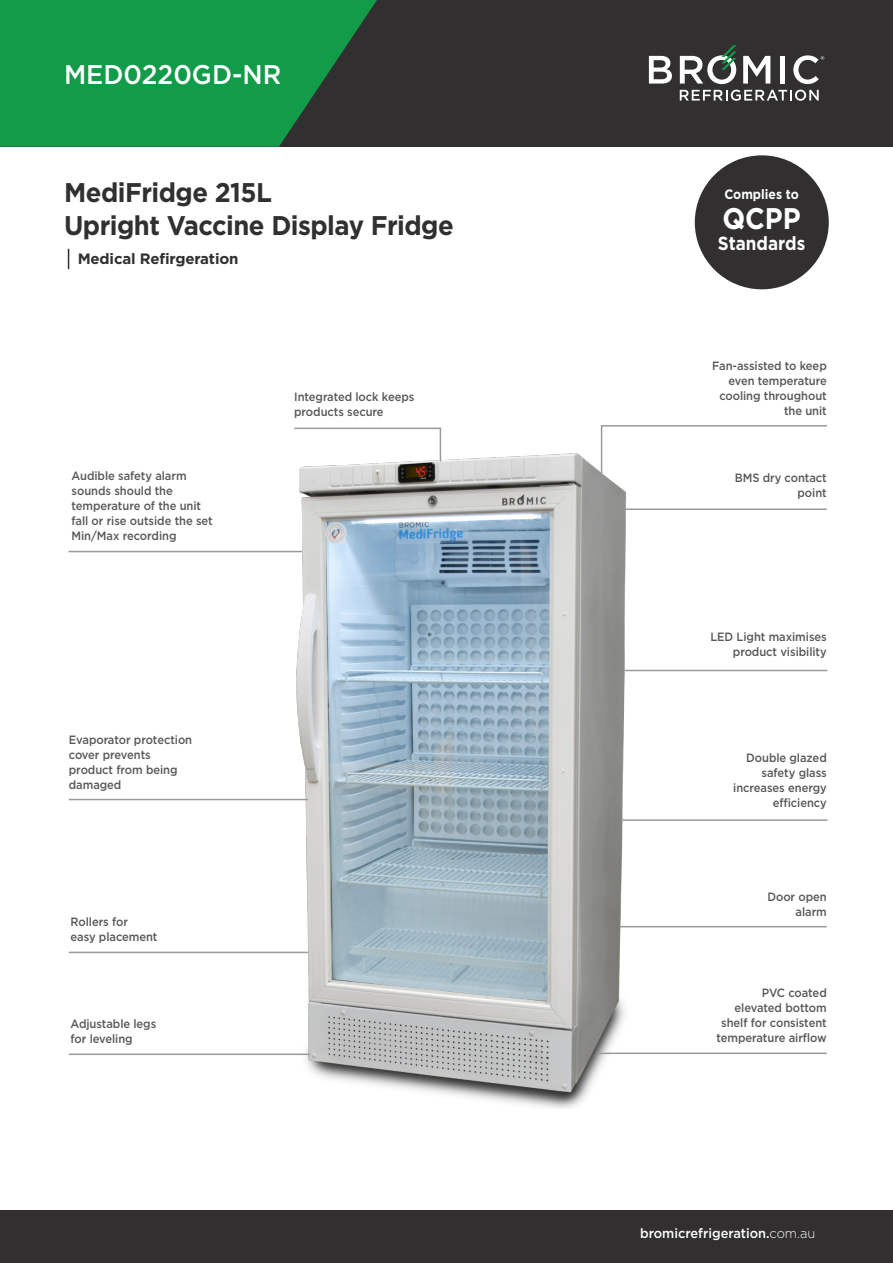
<style>
.page{position:relative;width:893px;height:1263px;background:#fff}
.page>*{position:absolute;margin:0;border:0;box-sizing:border-box;transform-origin:0 0}
.t1{font:700 29.85px "Gotham";color:#fff;scale:.9 1}
.t2{font:700 27px "Gotham";letter-spacing:-.02em;color:#312f30;scale:.95 1}
.t3{font:500 27px "Gotham";color:#fff;scale:.95 1}
.t4{font:700 19.05px "Gotham";color:#fff;scale:.9 1}
.t5{font:700 15px "Gotham";letter-spacing:-.01em;color:#312f30}
.t6{font:500 13.5px "Gotham";color:#fff;scale:.95 1}
.t7{font:700 13.5px "Gotham";color:#fff;scale:.9 1}
.title_points{font:500 12px/15px "Gotham";letter-spacing:-.005em;color:#57585a;text-align:right;scale:.93 1}
.s1{font-weight:300}
</style>
<div class="page">
<img style="left:278px;top:453px;width:371px;height:655px">
<div style="left:0;top:1211px;width:893px;height:52px;background:#312f30"></div>
<div style="left:0;top:0;width:893px;height:147px;background:#312f30"></div>
<svg style="left:0;top:0;width:377px;height:147px;background:#158e46"></svg>
<svg style="left:649px;top:56px;width:23px;height:28px"></svg>
<svg style="left:743px;top:56px;width:27px;height:28px"></svg>
<div style="left:780px;top:56px;width:5px;height:28px;background:#fff"></div>
<svg style="left:793px;top:55px;width:31px;height:29px"></svg>
<svg style="left:680px;top:45px;width:56px;height:39px"></svg>
<svg style="left:680px;top:90px;width:139px;height:11px"></svg>
<svg style="left:68px;top:249px;width:1px;height:20px"></svg>
<hr style="left:69px;top:799px;width:239px;height:1px;background:#989a9d">
<svg style="left:600px;top:425px;width:227px;height:51px"></svg>
<svg style="left:293px;top:427px;width:149px;height:36px"></svg>
<hr style="left:69px;top:551px;width:233px;height:1px;background:#989a9d">
<hr style="left:69px;top:952px;width:239px;height:1px;background:#989a9d">
<hr style="left:69px;top:1053px;width:241px;height:2px;background:#989a9d">
<hr style="left:625px;top:508px;width:202px;height:2px;background:#989a9d">
<hr style="left:625px;top:670px;width:202px;height:1px;background:#989a9d">
<hr style="left:621px;top:819px;width:206px;height:2px;background:#989a9d">
<hr style="left:620px;top:926px;width:207px;height:1px;background:#989a9d">
<hr style="left:596px;top:1052px;width:231px;height:2px;background:#989a9d">
<div style="left:697px;top:157px;width:130px;height:130px;background:#312f30;border-radius:50%"></div>
<div style="left:695px;top:155px;width:134px;height:134px;border:4px solid #312f30;border-radius:50%"></div>
<p class="t3" style="left:64px;top:57px;width:230px">MED0220GD-NR</p>
<p class="t2" style="left:64px;top:175px;width:220px">MediFridge 215L</p>
<p class="t2" style="left:64px;top:208px;width:412px">Upright Vaccine Display Fridge</p>
<p class="t5" style="left:78px;top:249px;width:162px">Medical Refirgeration</p>
<p class="title_points" style="left:72px;top:468px;width:153px;text-align:left">Audible safety alarm sounds should the temperature of the unit fall or rise outside the set<br>Min/Max recording</p>
<p class="title_points" style="left:69px;top:732px;width:134px;text-align:left">Evaporator protection cover prevents product from being damaged</p>
<p class="title_points" style="left:71px;top:914px;width:95px;text-align:left">Rollers for<br>easy placement</p>
<p class="title_points" style="left:71px;top:1016px;width:94px;text-align:left">Adjustable legs for leveling</p>
<p class="title_points" style="left:294px;top:389px;width:131px;text-align:left">Integrated lock keeps products secure</p>
<p class="t7" style="left:724px;top:186px;width:84px">Complies to</p>
<p class="t1" style="left:722px;top:199px;width:89px">QCPP</p>
<p class="t4" style="left:718px;top:231px;width:99px">Standards</p>
<p class="title_points" style="left:712px;top:358px;width:125px">Fan-assisted to keep even temperature cooling throughout the unit</p>
<p class="title_points" style="left:735px;top:470px;width:101px">BMS dry contact point</p>
<p class="title_points" style="left:710px;top:629px;width:127px">LED Light maximises product visibility</p>
<p class="title_points" style="left:733px;top:750px;width:102px">Double glazed safety glass increases energy efficiency</p>
<p class="title_points" style="left:767px;top:889px;width:65px">Door open alarm</p>
<p class="title_points" style="left:716px;top:985px;width:120px">PVC coated elevated bottom shelf for consistent temperature airflow</p>
<p class="t6" style="left:640px;top:1224px;width:186px">bromicrefrigeration.<span class="s1">com.au</span></p>
</div>
